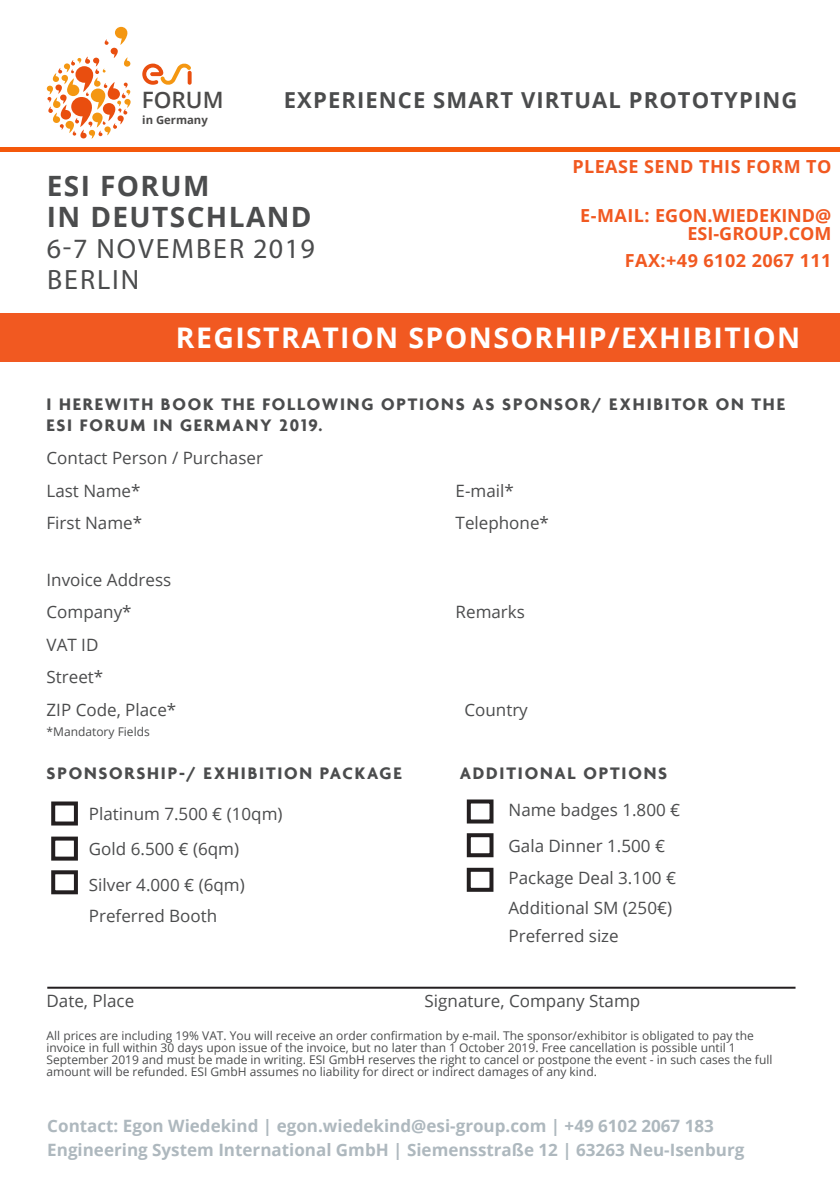
<style>
.page{position:relative;width:840px;height:1191px;background:#fff}
.page>*{position:absolute;margin:0;border:0;box-sizing:border-box;transform-origin:0 0}
.Invert_14_2{font:700 28.4px "Open Sans";letter-spacing:.05em;color:#fff}
.Headline_14{font:700 28px "Open Sans";letter-spacing:.05em;color:#4b4c4d}
.Subline_14{font:28px "Myriad Pro";letter-spacing:.07em;color:#4b4c4d}
.t1{font:600 22.6px "Open Sans";color:#4b4a49}
.Virtual_Prototyping{font:700 22px "Open Sans";letter-spacing:.05em;color:#4b4c4d}
.Headline{font:700 18px/21.6px "Agenda";letter-spacing:.1em;color:#4b4c4d}
.Headline_8_5_Capital{font:700 18px "Open Sans";letter-spacing:.025em;color:#f15921}
.Headline_8_5_Capital-2{font:700 18px/18px "Open Sans";color:#f15921;text-align:right}
.Copytext_8_5{font:17px "Open Sans";color:#4b4c4d}
.Contact_Info_8_5{font:700 17px "Open Sans";color:#aeb8be}
.Headline-2{font:12px/12px "Open Sans";color:#4b4c4d}
.Coyptext_6{font:12px "Open Sans";color:#4b4c4d}
.t2{font:700 11.2px "Open Sans";color:#4b4a49}
</style>
<div class="page">
<div style="left:0;top:313px;width:839px;height:48px;background:#f15921"></div>
<div style="left:466px;top:799px;width:27px;height:24px;border:4px solid #231f20"></div>
<div style="left:466px;top:833px;width:27px;height:24px;border:4px solid #231f20"></div>
<hr style="left:47px;top:986px;width:748px;height:2px;background:#231f20">
<svg style="left:142px;top:63px;width:49px;height:22px"></svg>
<svg style="left:47px;top:27px;width:83px;height:112px"></svg>
<hr style="left:0;top:147px;width:839px;height:4px;background:#f4580b">
<div style="left:466px;top:867px;width:27px;height:24px;border:4px solid #231f20"></div>
<div style="left:51px;top:801px;width:27px;height:24px;border:4px solid #231f20"></div>
<div style="left:51px;top:836px;width:27px;height:24px;border:4px solid #231f20"></div>
<div style="left:51px;top:870px;width:27px;height:24px;border:4px solid #231f20"></div>
<p class="t1" style="left:142px;top:85px;width:83px">FORUM</p>
<p class="t2" style="left:142px;top:112px;width:67px">in Germany</p>
<p class="Virtual_Prototyping" style="left:284px;top:85px;width:514px">EXPERIENCE SMART VIRTUAL PROTOTYPING</p>
<p class="Headline_14" style="left:47px;top:166px;width:164px">ESI FORUM</p>
<p class="Headline_14" style="left:47px;top:197px;width:266px">IN DEUTSCHLAND</p>
<p class="Subline_14" style="left:47px;top:231px;width:269px">6-7 NOVEMBER 2019</p>
<p class="Subline_14" style="left:47px;top:263px;width:94px">BERLIN</p>
<p class="Headline_8_5_Capital" style="left:572px;top:153px;width:260px">PLEASE SEND THIS FORM TO</p>
<p class="Headline_8_5_Capital-2" style="left:580px;top:206px;width:252px">E-MAIL: EGON.WIEDEKIND@<br>ESI-GROUP.COM</p>
<p class="Headline_8_5_Capital" style="left:624px;top:247px;width:208px">FAX:+49 6102 2067 111</p>
<p class="Invert_14_2" style="left:176px;top:318px;width:625px">REGISTRATION SPONSORHIP/EXHIBITION</p>
<p class="Headline" style="left:46px;top:393px;width:739px">I HEREWITH BOOK THE FOLLOWING OPTIONS AS SPONSOR/ EXHIBITOR ON THE<br>ESI FORUM IN GERMANY 2019.</p>
<p class="Copytext_8_5" style="left:46px;top:446px;width:218px">Contact Person / Purchaser</p>
<p class="Copytext_8_5" style="left:46px;top:479px;width:95px">Last Name*</p>
<p class="Copytext_8_5" style="left:455px;top:479px;width:60px">E-mail*</p>
<p class="Copytext_8_5" style="left:46px;top:511px;width:97px">First Name*</p>
<p class="Copytext_8_5" style="left:455px;top:511px;width:95px">Telephone*</p>
<p class="Copytext_8_5" style="left:46px;top:568px;width:126px">Invoice Address</p>
<p class="Copytext_8_5" style="left:46px;top:600px;width:87px">Company*</p>
<p class="Copytext_8_5" style="left:455px;top:600px;width:71px">Remarks</p>
<p class="Copytext_8_5" style="left:46px;top:633px;width:53px">VAT ID</p>
<p class="Copytext_8_5" style="left:46px;top:665px;width:58px">Street*</p>
<p class="Copytext_8_5" style="left:46px;top:698px;width:131px">ZIP Code, Place*</p>
<p class="Copytext_8_5" style="left:464px;top:698px;width:65px">Country</p>
<p class="Coyptext_6" style="left:46px;top:723px;width:105px">*Mandatory Fields</p>
<p class="Headline" style="left:46px;top:762px;width:356px">SPONSORSHIP-/ EXHIBITION PACKAGE</p>
<p class="Headline" style="left:459px;top:762px;width:209px">ADDITIONAL OPTIONS</p>
<p class="Copytext_8_5" style="left:89px;top:802px;width:195px">Platinum 7.500 € (10qm)</p>
<p class="Copytext_8_5" style="left:89px;top:837px;width:152px">Gold 6.500 € (6qm)</p>
<p class="Copytext_8_5" style="left:89px;top:873px;width:157px">Silver 4.000 € (6qm)</p>
<p class="Copytext_8_5" style="left:89px;top:904px;width:130px">Preferred Booth</p>
<p class="Copytext_8_5" style="left:508px;top:797px;width:173px">Name badges 1.800 €</p>
<p class="Copytext_8_5" style="left:508px;top:834px;width:158px">Gala Dinner 1.500 €</p>
<p class="Copytext_8_5" style="left:508px;top:866px;width:169px">Package Deal 3.100 €</p>
<p class="Copytext_8_5" style="left:508px;top:896px;width:165px">Additional SM (250€)</p>
<p class="Copytext_8_5" style="left:508px;top:923px;width:112px">Preferred size</p>
<p class="Copytext_8_5" style="left:46px;top:989px;width:89px">Date, Place</p>
<p class="Copytext_8_5" style="left:424px;top:989px;width:217px">Signature, Company Stamp</p>
<p class="Headline-2" style="left:46px;top:1029px;width:727px">All prices are including 19% VAT. You will receive an order confirmation by e-mail. The sponsor/exhibitor is obligated to pay the invoice in full within 30 days upon issue of the invoice, but no later than 1 October 2019. Free cancellation is possible until 1<br>September 2019 and must be made in writing. ESI GmbH reserves the right to cancel or postpone the event - in such cases the full amount will be refunded. ESI GmbH assumes no liability for direct or indirect damages of any kind.</p>
<p class="Contact_Info_8_5" style="left:47px;top:1113px;width:667px">Contact: Egon Wiedekind | egon.wiedekind@esi-group.com | +49 6102 2067 183</p>
<p class="Contact_Info_8_5" style="left:47px;top:1137px;width:698px">Engineering System International GmbH | Siemensstraße 12 | 63263 Neu-Isenburg</p>
</div>
